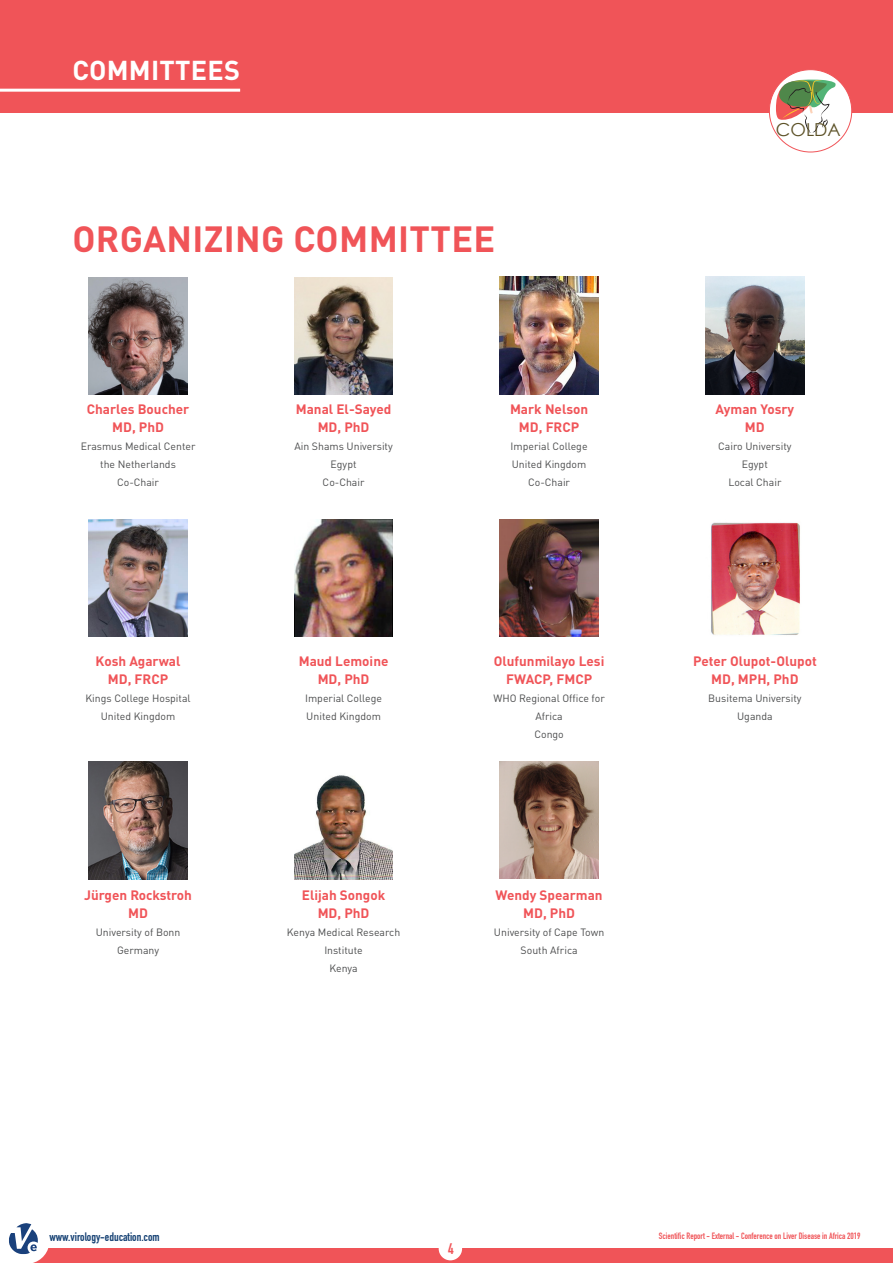
<style>
.page{position:relative;width:893px;height:1263px;background:#fff}
.page>*{position:absolute;margin:0;border:0;box-sizing:border-box;transform-origin:0 0}
._02_Heading{font:700 36px "DINOT";letter-spacing:.01em;color:#f05458}
._01_Page_title{font:700 27px "DINOT";letter-spacing:.01em;color:#fff}
.t1{font:17.85px "Century Gothic";color:#5d5228}
.t2{font:15px "DIN Engschrift";color:#f05458}
.t3{font:700 13.5px/18px "DINOT";color:#f05458;text-align:center}
.t4{font:12px "DIN Engschrift";color:#133f72}
.t5{font:10.5px/18px "DINOT";color:#4b4c4d;text-align:center}
.t6{font:9px "DIN Engschrift";color:#f05458}
</style>
<div class="page">
<div style="left:0;top:0;width:893px;height:112px;background:#f05458"></div>
<div style="left:0;top:1249px;width:893px;height:14px;background:#f05458"></div>
<div style="left:439px;top:1237px;width:23px;height:23px;background:#fff;border-radius:50%"></div>
<svg style="left:0;top:1223px;width:49px;height:40px"></svg>
<div style="left:769px;top:70px;width:83px;height:82px;background:#fff;border-radius:50%"></div>
<svg style="left:776px;top:79px;width:59px;height:54px"></svg>
<div style="left:769px;top:69px;width:83px;height:83px;border:1px solid #f05458;border-radius:50%"></div>
<hr style="left:0;top:89px;width:240px;height:3px;background:#fff">
<img style="left:89px;top:277px;width:98px;height:118px">
<img style="left:89px;top:519px;width:98px;height:118px">
<img style="left:89px;top:761px;width:98px;height:118px">
<img style="left:294px;top:277px;width:99px;height:118px">
<img style="left:294px;top:519px;width:99px;height:118px">
<img style="left:294px;top:775px;width:99px;height:104px">
<img style="left:500px;top:277px;width:98px;height:117px">
<img style="left:500px;top:519px;width:98px;height:117px">
<img style="left:500px;top:761px;width:98px;height:118px">
<img style="left:706px;top:277px;width:98px;height:117px">
<img style="left:711px;top:522px;width:89px;height:113px">
<p class="_01_Page_title" style="left:72px;top:53px;width:169px">COMMITTEES</p>
<p class="_02_Heading" style="left:72px;top:215px;width:424px">ORGANIZING COMMITTEE</p>
<p class="t3" style="left:87px;top:400px;width:104px">Charles Boucher<br>MD, PhD</p>
<p class="t5" style="left:81px;top:437px;width:116px">Erasmus Medical Center the Netherlands<br>Co-Chair</p>
<p class="t3" style="left:296px;top:400px;width:97px">Manal El-Sayed<br>MD, PhD</p>
<p class="t5" style="left:294px;top:437px;width:100px">Ain Shams University<br>Egypt<br>Co-Chair</p>
<p class="t3" style="left:510px;top:400px;width:80px">Mark Nelson<br>MD, FRCP</p>
<p class="t5" style="left:511px;top:437px;width:78px">Imperial College<br>United Kingdom<br>Co-Chair</p>
<p class="t3" style="left:96px;top:652px;width:86px">Kosh Agarwal<br>MD, FRCP</p>
<p class="t5" style="left:85px;top:689px;width:107px">Kings College Hospital<br>United Kingdom</p>
<p class="t3" style="left:84px;top:886px;width:109px">Jürgen Rockstroh<br>MD</p>
<p class="t5" style="left:96px;top:923px;width:86px">University of Bonn<br>Germany</p>
<p class="t3" style="left:299px;top:652px;width:91px">Maud Lemoine<br>MD, PhD</p>
<p class="t5" style="left:305px;top:689px;width:78px;text-align:left">Imperial College<br>United Kingdom</p>
<p class="t3" style="left:302px;top:886px;width:85px">Elijah Songok<br>MD, PhD</p>
<p class="t5" style="left:287px;top:923px;width:115px">Kenya Medical Research<br>Institute<br>Kenya</p>
<p class="t3" style="left:494px;top:652px;width:112px">Olufunmilayo Lesi<br>FWACP, FMCP</p>
<p class="t5" style="left:493px;top:689px;width:113px">WHO Regional Office for<br>Africa<br>Congo</p>
<p class="t3" style="left:496px;top:886px;width:109px">Wendy Spearman<br>MD, PhD</p>
<p class="t5" style="left:494px;top:923px;width:112px">University of Cape Town<br>South Africa</p>
<h3 class="t1" style="left:776px;top:117px;width:66px">COLDA</h3>
<p class="t3" style="left:715px;top:400px;width:80px">Ayman Yosry<br>MD</p>
<p class="t5" style="left:718px;top:437px;width:75px">Cairo University<br>Egypt<br>Local Chair</p>
<p class="t3" style="left:693px;top:652px;width:125px">Peter Olupot-Olupot<br>MD, MPH, PhD</p>
<p class="t5" style="left:708px;top:689px;width:95px">Busitema University<br>Uganda</p>
<p class="t4" style="left:49px;top:1230px;width:112px">www.virology-education.com</p>
<p class="t6" style="left:659px;top:1230px;width:203px">Scientific Report - External - Conference on Liver Disease in Africa 2019</p>
<h3 class="t2" style="left:448px;top:1240px;width:7px">4</h3>
</div>
